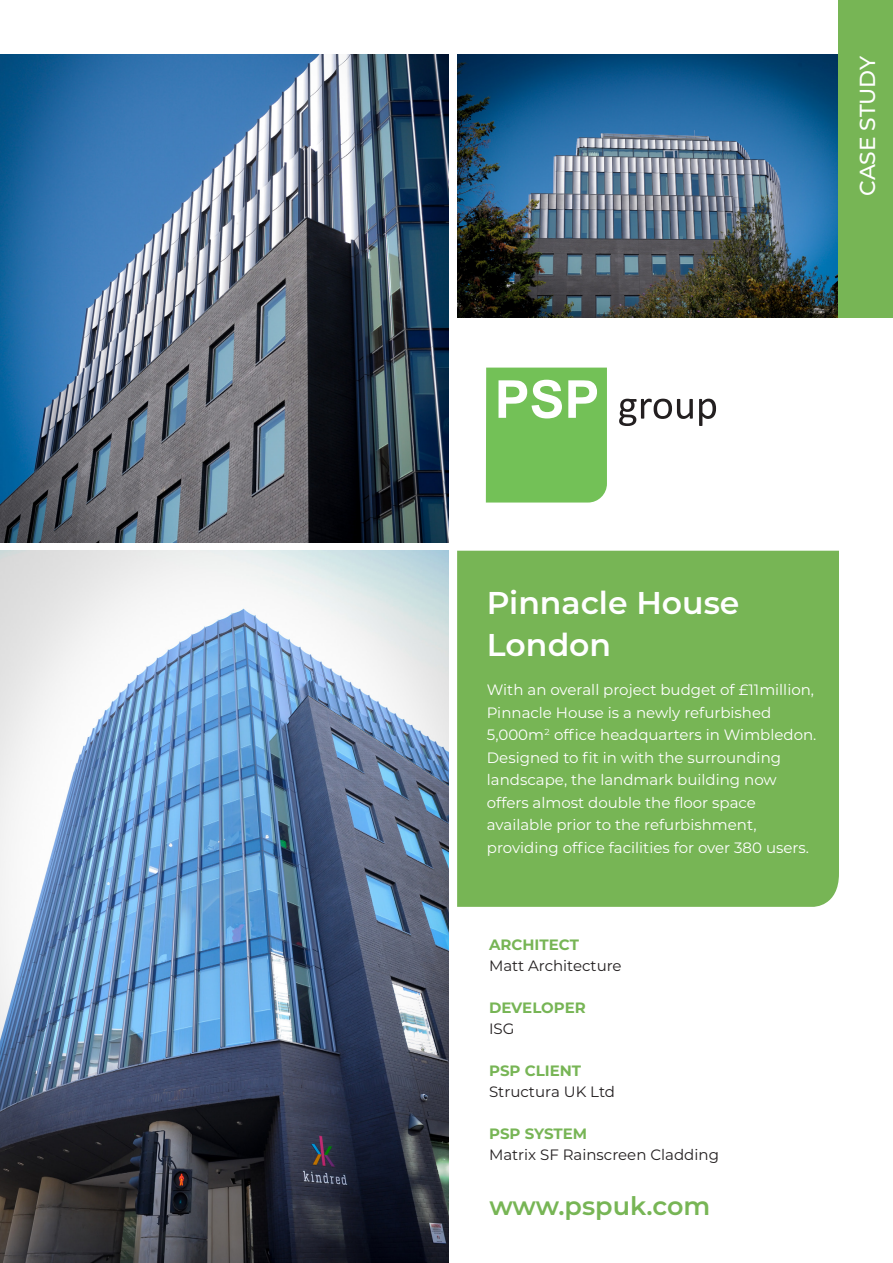
<style>
.page{position:relative;width:893px;height:1263px;background:#fff}
.page>*{position:absolute;margin:0;border:0;box-sizing:border-box;transform-origin:0 0}
.t1{font:600 31.5px/42px "Montserrat";color:#fff}
.t2{font:600 25.5px "Montserrat";color:#77b555}
.t3{font:500 21.75px "Montserrat";letter-spacing:-.01em;color:#fff}
.t4{font:15px/22.5px "Montserrat";color:#fff}
.t5{font:15px "Montserrat";color:#231f20}
.t6{font:700 15px "Montserrat";color:#77b555}
</style>
<div class="page">
<img style="left:458px;top:54px;width:381px;height:263px">
<img style="left:0;top:551px;width:449px;height:712px">
<img style="left:0;top:54px;width:449px;height:488px">
<div style="left:839px;top:0;width:54px;height:317px;background:#77b555"></div>
<svg style="left:486px;top:368px;width:121px;height:134px;background:#83c86b"></svg>
<svg style="left:619px;top:399px;width:74px;height:27px"></svg>
<svg style="left:699px;top:399px;width:17px;height:27px"></svg>
<div style="left:457px;top:551px;width:382px;height:356px;background:#77b555"></div>
<p class="t3" style="left:852px;top:196px;width:141px;rotate:-90deg">CASE STUDY</p>
<p class="t1" style="left:487px;top:580px;width:254px">Pinnacle House<br>London</p>
<p class="t4" style="left:487px;top:678px;width:331px">With an overall project budget of £11million, Pinnacle House is a newly refurbished 5,000m<sup>2</sup> office headquarters in Wimbledon.<br>Designed to fit in with the surrounding landscape, the landmark building now offers almost double the floor space available prior to the refurbishment, providing office facilities for over 380 users.</p>
<p class="t6" style="left:489px;top:934px;width:92px">ARCHITECT</p>
<p class="t5" style="left:489px;top:955px;width:134px">Matt Architecture</p>
<p class="t6" style="left:489px;top:997px;width:98px">DEVELOPER</p>
<p class="t5" style="left:489px;top:1018px;width:27px">ISG</p>
<p class="t6" style="left:489px;top:1060px;width:94px">PSP CLIENT</p>
<p class="t5" style="left:489px;top:1081px;width:128px">Structura UK Ltd</p>
<p class="t6" style="left:489px;top:1123px;width:100px">PSP SYSTEM</p>
<p class="t5" style="left:489px;top:1144px;width:231px">Matrix SF Rainscreen Cladding</p>
<p class="t2" style="left:489px;top:1188px;width:223px">www.pspuk.com</p>
</div>
